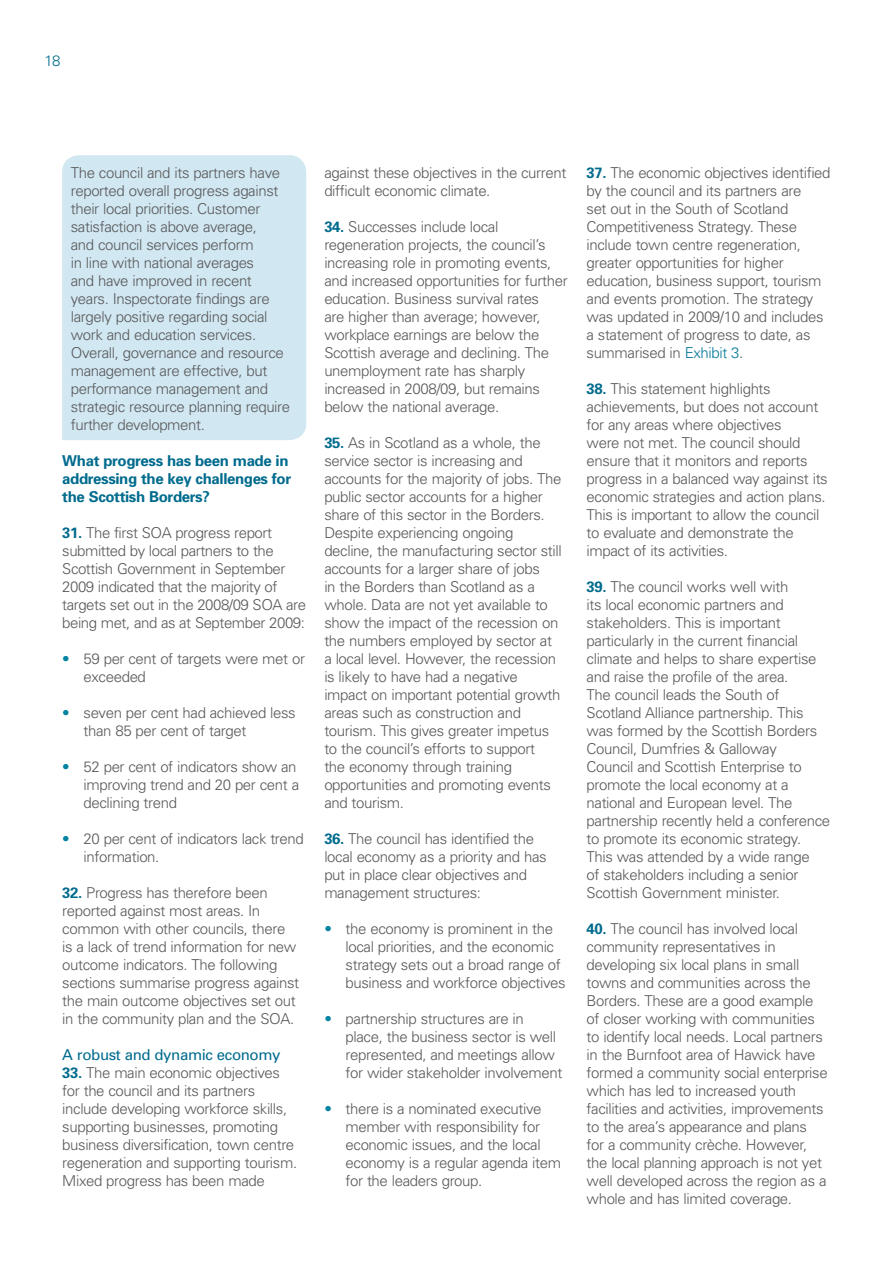
<style>
.page{position:relative;width:893px;height:1263px;background:#fff}
.page>*{position:absolute;margin:0;border:0;box-sizing:border-box;transform-origin:0 0}
.Paragraph{font:300 15px/18px "Univers";letter-spacing:-.025em;color:#58585a}
.Paragraph_-_bullet{font:300 15px/18px "Univers";letter-spacing:-.025em;color:#58585a}
.Paragraph_-_highligh{font:300 15px/18px "Univers";letter-spacing:-.025em;color:#58585a}
.Heading_3{font:700 15px/18px "Univers";letter-spacing:-.025em;color:#006b8d}
.Heading_4{font:15px "Univers";letter-spacing:-.025em;color:#006b8d}
.t1{font:300 15px "Univers";color:#006b8d}
.s1{font-weight:700;color:#006b8d}
.s2{color:#0083a1}
.s3{color:#007797}
</style>
<div class="page">
<div style="left:62px;top:155px;width:244px;height:285px;background:#d1e7f1"></div>
<p class="t1" style="left:45px;top:52px;width:17px">18</p>
<p class="Paragraph_-_highligh" style="left:71px;top:163px;width:221px">The council and its partners have reported overall progress against their local priorities. Customer satisfaction is above average,<br>and council services perform<br>in line with national averages<br>and have improved in recent years. Inspectorate findings are largely positive regarding social work and education services.<br>Overall, governance and resource management are effective, but performance management and strategic resource planning require further development.</p>
<p class="Heading_3" style="left:62px;top:451px;width:230px">What progress has been made in addressing the key challenges for the Scottish Borders?</p>
<p class="Paragraph" style="left:62px;top:523px;width:245px"><span class="s1">31.</span> The first SOA progress report submitted by local partners to the Scottish Government in September 2009 indicated that the majority of targets set out in the 2008/09 SOA are being met, and as at September 2009:</p>
<p class="Paragraph_-_bullet" style="left:84px;top:649px;width:223px;text-indent:-21px"><span class="s2">•</span> 59 per cent of targets were met or exceeded</p>
<p class="Paragraph_-_bullet" style="left:84px;top:703px;width:214px;text-indent:-21px"><span class="s2">•</span> seven per cent had achieved less than 85 per cent of target</p>
<p class="Paragraph_-_bullet" style="left:84px;top:757px;width:217px;text-indent:-21px"><span class="s2">•</span> 52 per cent of indicators show an improving trend and 20 per cent a declining trend</p>
<p class="Paragraph_-_bullet" style="left:84px;top:829px;width:222px;text-indent:-21px"><span class="s2">•</span> 20 per cent of indicators lack trend information.</p>
<p class="Paragraph" style="left:62px;top:883px;width:238px"><span class="s1">32.</span> Progress has therefore been reported against most areas. In common with other councils, there is a lack of trend information for new outcome indicators. The following sections summarise progress against the main outcome objectives set out in the community plan and the SOA.</p>
<p class="Heading_4" style="left:62px;top:1046px;width:220px">A robust and dynamic economy</p>
<p class="Paragraph" style="left:62px;top:1063px;width:236px"><span class="s1">33.</span> The main economic objectives for the council and its partners include developing workforce skills, supporting businesses, promoting business diversification, town centre regeneration and supporting tourism.<br>Mixed progress has been made</p>
<p class="Paragraph" style="left:324px;top:163px;width:244px">against these objectives in the current difficult economic climate.</p>
<p class="Paragraph" style="left:324px;top:217px;width:245px"><span class="s1">34.</span> Successes include local regeneration projects, the council’s increasing role in promoting events, and increased opportunities for further education. Business survival rates<br>are higher than average; however, workplace earnings are below the Scottish average and declining. The unemployment rate has sharply increased in 2008/09, but remains below the national average.</p>
<p class="Paragraph" style="left:324px;top:433px;width:239px"><span class="s1">35.</span> As in Scotland as a whole, the service sector is increasing and accounts for the majority of jobs. The public sector accounts for a higher share of this sector in the Borders.<br>Despite experiencing ongoing decline, the manufacturing sector still accounts for a larger share of jobs<br>in the Borders than Scotland as a whole. Data are not yet available to show the impact of the recession on the numbers employed by sector at a local level. However, the recession is likely to have had a negative impact on important potential growth areas such as construction and tourism. This gives greater impetus to the council’s efforts to support<br>the economy through training opportunities and promoting events and tourism.</p>
<p class="Paragraph" style="left:324px;top:829px;width:224px"><span class="s1">36.</span> The council has identified the local economy as a priority and has put in place clear objectives and management structures:</p>
<p class="Paragraph_-_bullet" style="left:346px;top:919px;width:222px;text-indent:-21px"><span class="s2">•</span> the economy is prominent in the local priorities, and the economic strategy sets out a broad range of business and workforce objectives</p>
<p class="Paragraph_-_bullet" style="left:346px;top:1009px;width:218px;text-indent:-21px"><span class="s2">•</span> partnership structures are in place, the business sector is well represented, and meetings allow for wider stakeholder involvement</p>
<p class="Paragraph_-_bullet" style="left:346px;top:1099px;width:217px;text-indent:-21px"><span class="s2">•</span> there is a nominated executive member with responsibility for economic issues, and the local economy is a regular agenda item for the leaders group.</p>
<p class="Paragraph" style="left:587px;top:163px;width:246px"><span class="s1">37.</span> The economic objectives identified by the council and its partners are<br>set out in the South of Scotland Competitiveness Strategy. These include town centre regeneration, greater opportunities for higher education, business support, tourism and events promotion. The strategy was updated in 2009/10 and includes a statement of progress to date, as summarised in <span class="s3">Exhibit 3</span>.</p>
<p class="Paragraph" style="left:587px;top:379px;width:243px"><span class="s1">38.</span> This statement highlights achievements, but does not account for any areas where objectives<br>were not met. The council should ensure that it monitors and reports progress in a balanced way against its economic strategies and action plans.<br>This is important to allow the council to evaluate and demonstrate the impact of its activities.</p>
<p class="Paragraph" style="left:587px;top:577px;width:245px"><span class="s1">39.</span> The council works well with<br>its local economic partners and stakeholders. This is important particularly in the current financial climate and helps to share expertise and raise the profile of the area.<br>The council leads the South of Scotland Alliance partnership. This was formed by the Scottish Borders Council, Dumfries &amp; Galloway<br>Council and Scottish Enterprise to promote the local economy at a national and European level. The partnership recently held a conference to promote its economic strategy.<br>This was attended by a wide range<br>of stakeholders including a senior Scottish Government minister.</p>
<p class="Paragraph" style="left:587px;top:919px;width:243px"><span class="s1">40.</span> The council has involved local community representatives in developing six local plans in small towns and communities across the Borders. These are a good example of closer working with communities to identify local needs. Local partners in the Burnfoot area of Hawick have formed a community social enterprise which has led to increased youth facilities and activities, improvements to the area’s appearance and plans for a community crèche. However, the local planning approach is not yet well developed across the region as a whole and has limited coverage.</p>
</div>
